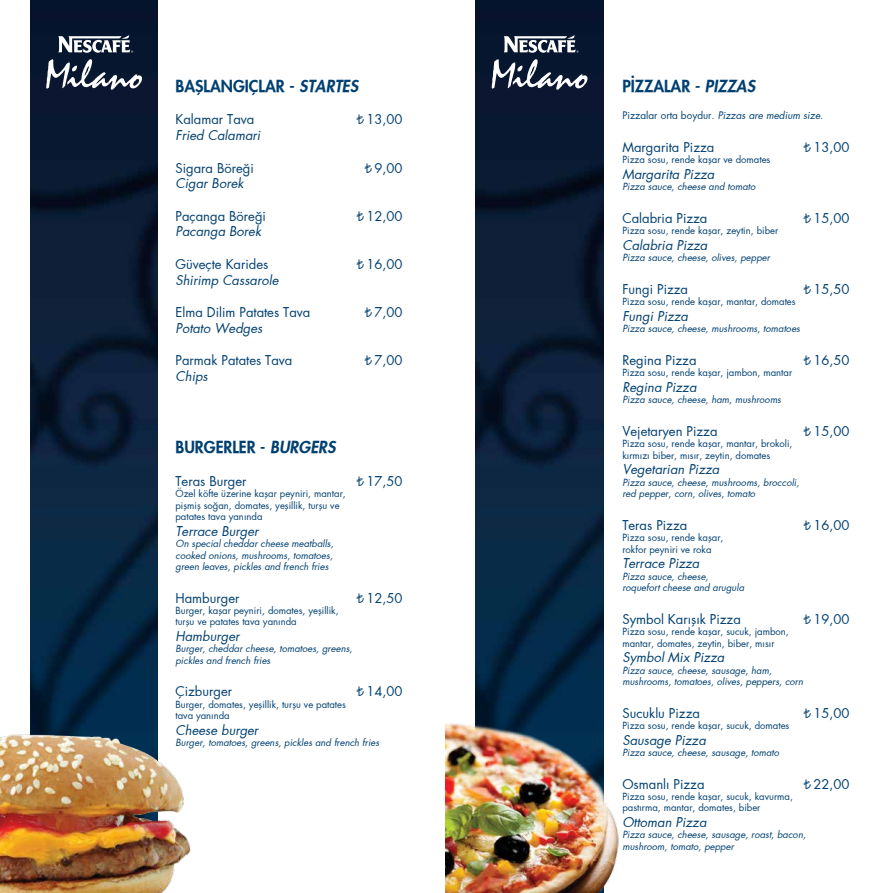
<style>
.page{position:relative;width:891px;height:893px;background:#fff}
.page>*{position:absolute;margin:0;border:0;box-sizing:border-box;transform-origin:0 0}
.t1{font:16px "Futura X Heavy";color:#004071}
.t2{font:13px "Futura X Book";color:#004071}
.t3{font:italic 13px "Futura X Book";color:#004071}
.t4{font:italic 10px "Futura X Book";color:#004071}
.t5{font:9.5px/11.4px "Futura X Book";color:#004071}
.t6{font:italic 9.5px/11.4px "Futura X Book";color:#004071}
.s1{font-style:italic}
.s2{font-family:"Abaku TL Sym Sans";font-size:12px}
.s3{font-style:normal}
</style>
<div class="page">
<img style="left:30px;top:0;width:128px;height:702px">
<img style="left:475px;top:0;width:128px;height:722px">
<svg style="left:46px;top:59px;width:96px;height:31px"></svg>
<svg style="left:58px;top:35px;width:75px;height:18px"></svg>
<svg style="left:491px;top:59px;width:96px;height:31px"></svg>
<svg style="left:503px;top:35px;width:75px;height:18px"></svg>
<img style="left:0;top:702px;width:191px;height:191px">
<img style="left:445px;top:722px;width:174px;height:171px">
<h1 class="t1" style="left:175px;top:75px;width:184px">BAŞLANGIÇLAR - <span class="s1">STARTES</span></h1>
<h2 class="t2" style="left:175px;top:111px;width:80px">Kalamar Tava</h2>
<h2 class="t2" style="left:356px;top:111px;width:48px"><span class="s2">¨</span> 13,00</h2>
<h2 class="t3" style="left:175px;top:126px;width:86px">Fried Calamari</h2>
<h2 class="t2" style="left:175px;top:159px;width:80px">Sigara Böreği</h2>
<h2 class="t2" style="left:364px;top:159px;width:40px"><span class="s2">¨</span> 9,00</h2>
<h2 class="t3" style="left:175px;top:174px;width:70px">Cigar Borek</h2>
<h2 class="t2" style="left:175px;top:207px;width:92px">Paçanga Böreği</h2>
<h2 class="t2" style="left:356px;top:207px;width:48px"><span class="s2">¨</span> 12,00</h2>
<h2 class="t3" style="left:175px;top:223px;width:87px">Pacanga Borek</h2>
<h2 class="t2" style="left:175px;top:255px;width:94px">Güveçte Karides</h2>
<h2 class="t2" style="left:356px;top:255px;width:48px"><span class="s2">¨</span> 16,00</h2>
<h2 class="t3" style="left:175px;top:271px;width:104px">Shirimp Cassarole</h2>
<h2 class="t2" style="left:175px;top:303px;width:136px">Elma Dilim Patates Tava</h2>
<h2 class="t2" style="left:364px;top:303px;width:40px"><span class="s2">¨</span> 7,00</h2>
<h2 class="t3" style="left:175px;top:319px;width:88px">Potato Wedges</h2>
<h2 class="t2" style="left:175px;top:352px;width:118px">Parmak Patates Tava</h2>
<h2 class="t2" style="left:364px;top:352px;width:40px"><span class="s2">¨</span> 7,00</h2>
<h2 class="t3" style="left:175px;top:367px;width:34px">Chips</h2>
<h1 class="t1" style="left:175px;top:437px;width:161px">BURGERLER - <span class="s1">BURGERS</span></h1>
<h2 class="t2" style="left:175px;top:472px;width:72px">Teras Burger</h2>
<h2 class="t2" style="left:356px;top:472px;width:48px"><span class="s2">¨</span> 17,50</h2>
<p class="t5" style="left:175px;top:488px;width:172px">Özel köfte üzerine kaşar peyniri, mantar, pişmiş soğan, domates, yeşillik, turşu ve patates tava yanında</p>
<h2 class="t3" style="left:175px;top:522px;width:85px">Terrace Burger</h2>
<p class="t6" style="left:175px;top:538px;width:159px;text-align:justify">On special cheddar cheese meatballs, cooked onions, mushrooms, tomatoes, green leaves, pickles and french fries</p>
<h2 class="t2" style="left:175px;top:589px;width:65px">Hamburger</h2>
<h2 class="t2" style="left:356px;top:589px;width:48px"><span class="s2">¨</span> 12,50</h2>
<p class="t5" style="left:175px;top:605px;width:165px">Burger, kaşar peyniri, domates, yeşillik, turşu ve patates tava yanında</p>
<h2 class="t3" style="left:175px;top:627px;width:65px">Hamburger</h2>
<p class="t6" style="left:175px;top:643px;width:178px">Burger, cheddar cheese, tomatoes, greens, pickles and french fries</p>
<h2 class="t2" style="left:175px;top:683px;width:58px">Çizburger</h2>
<h2 class="t2" style="left:356px;top:683px;width:48px"><span class="s2">¨</span> 14,00</h2>
<p class="t5" style="left:175px;top:698px;width:172px">Burger, domates, yeşillik, turşu ve patates tava yanında</p>
<h2 class="t3" style="left:175px;top:721px;width:84px">Cheese burger</h2>
<p class="t6" style="left:175px;top:737px;width:205px">Burger, tomatoes, greens, pickles and french fries</p>
<h1 class="t1" style="left:622px;top:75px;width:134px">PİZZALAR - <span class="s1">PIZZAS</span></h1>
<p class="t4" style="left:622px;top:109px;width:202px"><span class="s3">Pizzalar orta boydur.</span> Pizzas are medium size.</p>
<h2 class="t2" style="left:622px;top:138px;width:93px">Margarita Pizza</h2>
<h2 class="t2" style="left:802px;top:138px;width:48px"><span class="s2">¨</span> 13,00</h2>
<p class="t5" style="left:622px;top:154px;width:149px">Pizza sosu, rende kaşar ve domates</p>
<h2 class="t3" style="left:622px;top:165px;width:93px">Margarita Pizza</h2>
<p class="t6" style="left:622px;top:181px;width:134px">Pizza sauce, cheese and tomato</p>
<h2 class="t2" style="left:622px;top:209px;width:86px">Calabria Pizza</h2>
<h2 class="t2" style="left:802px;top:209px;width:48px"><span class="s2">¨</span> 15,00</h2>
<p class="t5" style="left:622px;top:225px;width:157px">Pizza sosu, rende kaşar, zeytin, biber</p>
<h2 class="t3" style="left:622px;top:236px;width:86px">Calabria Pizza</h2>
<p class="t6" style="left:622px;top:252px;width:149px">Pizza sauce, cheese, olives, pepper</p>
<h2 class="t2" style="left:622px;top:280px;width:67px">Fungi Pizza</h2>
<h2 class="t2" style="left:802px;top:280px;width:48px"><span class="s2">¨</span> 15,50</h2>
<p class="t5" style="left:622px;top:296px;width:175px">Pizza sosu, rende kaşar, mantar, domates</p>
<h2 class="t3" style="left:622px;top:307px;width:67px">Fungi Pizza</h2>
<p class="t6" style="left:622px;top:323px;width:179px">Pizza sauce, cheese, mushrooms, tomatoes</p>
<h2 class="t2" style="left:622px;top:351px;width:76px">Regina Pizza</h2>
<h2 class="t2" style="left:802px;top:351px;width:48px"><span class="s2">¨</span> 16,50</h2>
<p class="t5" style="left:622px;top:367px;width:171px">Pizza sosu, rende kaşar, jambon, mantar</p>
<h2 class="t3" style="left:622px;top:378px;width:76px">Regina Pizza</h2>
<p class="t6" style="left:622px;top:394px;width:160px">Pizza sauce, cheese, ham, mushrooms</p>
<h2 class="t2" style="left:622px;top:422px;width:97px">Vejetaryen Pizza</h2>
<h2 class="t2" style="left:802px;top:422px;width:48px"><span class="s2">¨</span> 15,00</h2>
<p class="t5" style="left:622px;top:438px;width:171px">Pizza sosu, rende kaşar, mantar, brokoli, kırmızı biber, mısır, zeytin, domates</p>
<h2 class="t3" style="left:622px;top:461px;width:98px">Vegetarian Pizza</h2>
<p class="t6" style="left:622px;top:477px;width:178px">Pizza sauce, cheese, mushrooms, broccoli, red pepper, corn, olives, tomato</p>
<h2 class="t2" style="left:622px;top:516px;width:66px">Teras Pizza</h2>
<h2 class="t2" style="left:802px;top:516px;width:48px"><span class="s2">¨</span> 16,00</h2>
<p class="t5" style="left:622px;top:532px;width:102px">Pizza sosu, rende kaşar, rokfor peyniri ve roka</p>
<h2 class="t3" style="left:622px;top:555px;width:78px">Terrace Pizza</h2>
<p class="t6" style="left:622px;top:570px;width:123px">Pizza sauce, cheese, roquefort cheese and arugula</p>
<h2 class="t2" style="left:622px;top:610px;width:120px">Symbol Karışık Pizza</h2>
<h2 class="t2" style="left:802px;top:610px;width:48px"><span class="s2">¨</span> 19,00</h2>
<p class="t5" style="left:622px;top:626px;width:168px">Pizza sosu, rende kaşar, sucuk, jambon, mantar, domates, zeytin, biber, mısır</p>
<h2 class="t3" style="left:622px;top:648px;width:103px">Symbol Mix Pizza</h2>
<p class="t6" style="left:622px;top:664px;width:182px">Pizza sauce, cheese, sausage, ham, mushrooms, tomatoes, olives, peppers, corn</p>
<h2 class="t2" style="left:622px;top:704px;width:79px">Sucuklu Pizza</h2>
<h2 class="t2" style="left:802px;top:704px;width:48px"><span class="s2">¨</span> 15,00</h2>
<p class="t5" style="left:622px;top:720px;width:168px">Pizza sosu, rende kaşar, sucuk, domates</p>
<h2 class="t3" style="left:622px;top:731px;width:85px">Sausage Pizza</h2>
<p class="t6" style="left:622px;top:747px;width:158px">Pizza sauce, cheese, sausage, tomato</p>
<h2 class="t2" style="left:622px;top:775px;width:84px">Osmanlı Pizza</h2>
<h2 class="t2" style="left:802px;top:775px;width:48px"><span class="s2">¨</span> 22,00</h2>
<p class="t5" style="left:622px;top:791px;width:172px">Pizza sosu, rende kaşar, sucuk, kavurma, pastırma, mantar, domates, biber</p>
<h2 class="t3" style="left:622px;top:813px;width:86px">Ottoman Pizza</h2>
<p class="t6" style="left:622px;top:829px;width:185px">Pizza sauce, cheese, sausage, roast, bacon, mushroom, tomato, pepper</p>
</div>
